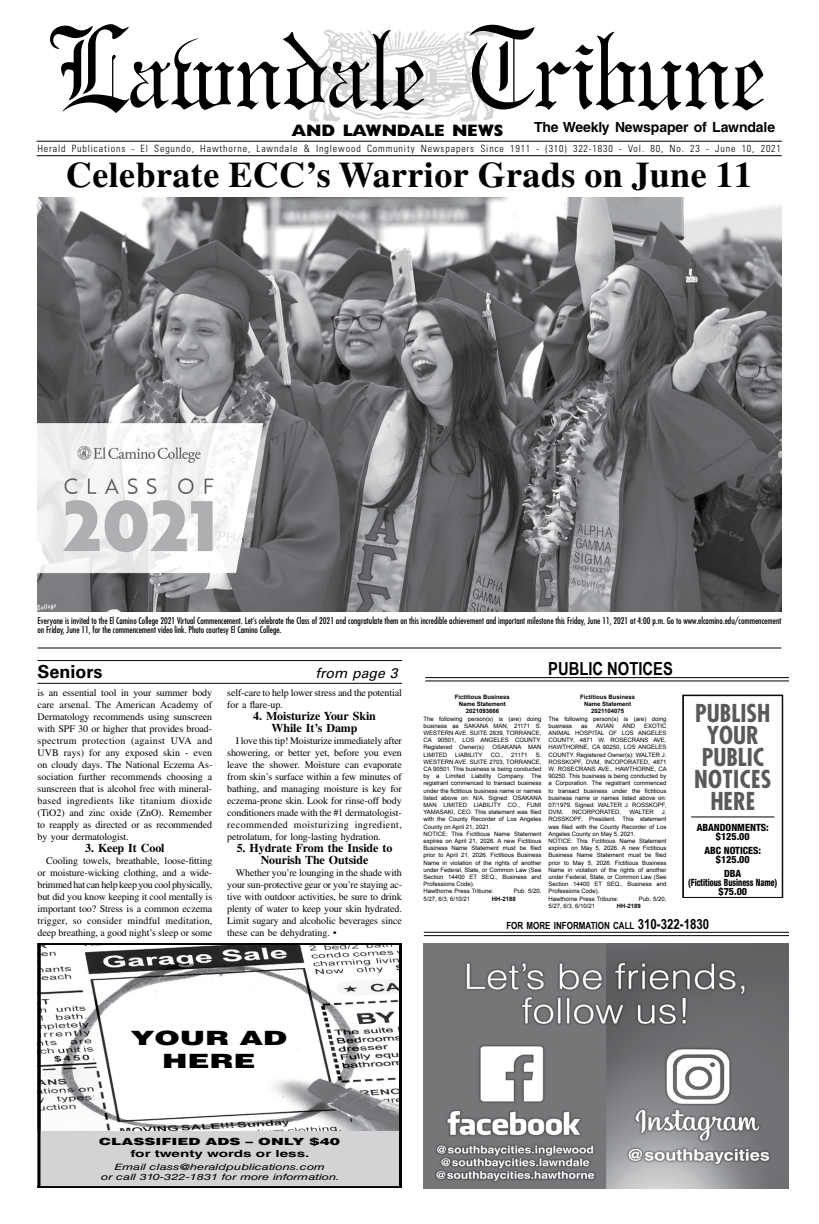
<style>
.page{position:relative;width:819px;height:1224px;background:#fff}
.page>*{position:absolute;margin:0;border:0;box-sizing:border-box;transform-origin:0 0}
.t1{font:109.1px "Gregorian";letter-spacing:-.01em;color:#000}
.t2{font:700 36px "Times LT Std";letter-spacing:.01em;color:#000}
.t3{font:700 condensed 24px/22px "Futura Std";color:#58595b;text-align:center}
.t4{font:900 19.7px/23.6px "Helvetica LT Std";color:#000;text-align:center;scale:1.56 1}
.t5{font:700 18px "Arial Narrow";color:#000}
.t6{font:700 18px "Univers LT Std";color:#000}
.t7{font:800 16.6px "Gill Sans";letter-spacing:-.01em;color:#000}
.t8{font:700 14px "Helvetica LT Std";letter-spacing:-.01em;color:#000}
.t9{font:italic 14px "Univers LT Std";color:#000}
.t10{font:700 12px/12px "Times LT Std";letter-spacing:-.01em;color:#000;text-align:center}
.t11{font:10px/12px "Times LT Std";letter-spacing:-.01em;color:#000;text-align:justify}
.t12{font:300 condensed 10px "Univers LT Std";letter-spacing:.085em;color:#000}
.t13{font:800 condensed 10px/9px "Helvetica Neue LT Std";color:#000;text-align:center}
.t14{font:700 9.8px "Arial Narrow";color:#000}
.t15{font:900 9.8px "Helvetica LT Std";color:#000;scale:1.56 1}
.t16{font:700 9.8px "Helvetica LT Std";color:#000;scale:1.56 1}
.t17{font:condensed 9px/9.5px "Futura Std";color:#000}
.t18{font:italic 8.8px/10.5px "Helvetica LT Std";color:#000;text-align:center;scale:1.47 1}
.t19{font:6px/7.2px "Arial";color:#000}
.t20{font:700 6px/7.2px "Arial";color:#000;text-align:center}
.s1{font-size:14px}
</style>
<div class="page">
<svg style="left:691px;top:816px;width:84px;height:2px"></svg>
<hr style="left:691px;top:816px;width:83px;height:1px;background:#000">
<div style="left:682px;top:695px;width:101px;height:203px;border:1px solid #000"></div>
<hr style="left:425px;top:677px;width:363px;height:1px;background:#000">
<hr style="left:425px;top:681px;width:363px;height:1px;background:#000">
<hr style="left:424px;top:932px;width:364px;height:1px;background:#000">
<hr style="left:424px;top:935px;width:364px;height:1px;background:#000">
<hr style="left:37px;top:660px;width:365px;height:1px;background:#000">
<hr style="left:37px;top:683px;width:365px;height:1px;background:#000">
<img style="left:424px;top:943px;width:364px;height:245px">
<img style="left:41px;top:946px;width:358px;height:185px">
<div style="left:38px;top:1131px;width:364px;height:55px;background:#d1d3d4"></div>
<div style="left:38px;top:943px;width:364px;height:245px;border:2px solid #000"></div>
<img style="left:37px;top:197px;width:745px;height:415px">
<hr style="left:37px;top:648px;width:744px;height:1px;background:#000">
<img style="left:308px;top:29px;width:187px;height:93px">
<hr style="left:37px;top:141px;width:745px;height:1px;background:#000">
<hr style="left:37px;top:155px;width:745px;height:1px;background:#000">
<h1 class="t1" style="left:50px;top:9px;width:719px">Lawndale Tribune</h1>
<h3 class="t7" style="left:291px;top:120px;width:213px">AND LAWNDALE NEWS</h3>
<h3 class="t12" style="left:37px;top:143px;width:745px">Herald Publications - El Segundo, Hawthorne, Lawndale &amp; Inglewood Community Newspapers Since 1911 - (310) 322-1830 - Vol. 80, No. 23 - June 10, 2021</h3>
<h3 class="t8" style="left:534px;top:118px;width:243px">The Weekly Newspaper of Lawndale</h3>
<h2 class="t2" style="left:66px;top:153px;width:688px">Celebrate ECC’s Warrior Grads on June 11</h2>
<p class="t17" style="left:37px;top:616px;width:746px">Everyone is invited to the El Camino College 2021 Virtual Commencement. Let’s celebrate the Class of 2021 and congratulate them on this incredible achievement and important milestone this Friday, June 11, 2021 at 4:00 p.m. Go to www.elcamino.edu/commencement on Friday, June 11, for the commencement video link. Photo courtesy El Camino College.</p>
<h3 class="t6" style="left:37px;top:661px;width:67px">Seniors</h3>
<h3 class="t9" style="left:315px;top:665px;width:84px">from page 3</h3>
<p class="t11" style="left:38px;top:686px;width:176px">is an essential tool in your summer body care arsenal. The American Academy of Dermatology recommends using sunscreen with SPF 30 or higher that provides broad&shy;spectrum protection (against UVA and UVB rays) for any exposed skin - even on cloudy days. The National Eczema As&shy;sociation further recommends choosing a sunscreen that is alcohol free with mineral&shy;based ingredients like titanium dioxide (TiO2) and zinc oxide (ZnO). Remember to reapply as directed or as recommended by your dermatologist.</p>
<h3 class="t10" style="left:85px;top:842px;width:81px">3. Keep It Cool</h3>
<p class="t11" style="left:38px;top:854px;width:176px;text-indent:9px">Cooling towels, breathable, loose-fitting or moisture-wicking clothing, and a wide&shy;brimmed hat can help keep you cool physically, but did you know keeping it cool mentally is important too? Stress is a common eczema trigger, so consider mindful meditation, deep breathing, a good night’s sleep or some</p>
<h3 class="t11" style="left:227px;top:686px;width:176px">self-care to help lower stress and the potential for a flare-up.</h3>
<h3 class="t10" style="left:253px;top:710px;width:124px">4. Moisturize Your Skin<br>While It’s Damp</h3>
<p class="t11" style="left:227px;top:734px;width:176px;text-indent:9px">I love this tip! Moisturize immediately after showering, or better yet, before you even leave the shower. Moisture can evaporate from skin’s surface within a few minutes of bathing, and managing moisture is key for eczema-prone skin. Look for rinse-off body conditioners made with the #1 dermatologist&shy;recommended moisturizing ingredient, petrolatum, for long-lasting hydration.</p>
<h3 class="t10" style="left:237px;top:842px;width:157px">5. Hydrate From the Inside to<br>Nourish The Outside</h3>
<p class="t11" style="left:227px;top:866px;width:176px;text-indent:9px">Whether you’re lounging in the shade with your sun-protective gear or you’re staying ac&shy;tive with outdoor activities, be sure to drink plenty of water to keep your skin hydrated.<br>Limit sugary and alcoholic beverages since these can be dehydrating. •</p>
<h3 class="t5" style="left:548px;top:655px;width:126px">PUBLIC NOTICES</h3>
<p class="t20" style="left:455px;top:693px;width:57px">Fictitious Business<br>Name Statement<br>2021093666</p>
<p class="t19" style="left:423px;top:715px;width:120px;text-align:justify">The following person(s) is (are) doing business as SAKANA MAN, 21171 S.<br>WESTERN AVE. SUITE 2839, TORRANCE, CA 90501, LOS ANGELES COUNTY.<br>Registered Owner(s): OSAKANA MAN LIMITED</p>
<p class="t20" style="left:580px;top:693px;width:57px">Fictitious Business<br>Name Statement<br>2021104075</p>
<p class="t19" style="left:549px;top:715px;width:119px">The following person(s) is (are) doing business</p>
<p class="t19" style="left:581px;top:722px;width:8px">as</p>
<p class="t19" style="left:596px;top:722px;width:19px">AVIAN</p>
<p class="t19" style="left:623px;top:722px;width:14px">AND</p>
<p class="t19" style="left:549px;top:722px;width:120px;text-align:justify;text-indent:96px">EXOTIC ANIMAL HOSPITAL OF LOS ANGELES COUNTY, 4871 W. ROSECRANS AVE, HAWTHORNE, CA 90250, LOS ANGELES COUNTY. Registered Owner(s): WALTER J.<br>ROSSKOPF, DVM, INCOPORATED, 4871<br>W. ROSECRANS AVE., HAWTHORNE, CA 90250. This business is being conducted by a Corporation. The registrant commenced to transact business under the fictitious business name or names listed above on:<br>07/1979. Signed: WALTER J. ROSSKOPF, DVM,</p>
<p class="t19" style="left:455px;top:751px;width:29px">LIABILITY</p>
<p class="t19" style="left:491px;top:751px;width:14px">CO.,</p>
<p class="t19" style="left:511px;top:751px;width:18px">21171</p>
<p class="t19" style="left:423px;top:751px;width:120px;text-indent:112px">S.<br>WESTERN AVE. SUITE 2703, TORRANCE, CA 90501. This business is being conducted by a Limited Liability Company. The registrant commenced to transact business under the fictitious business name or names listed above on: N/A. Signed: OSAKANA MAN LIMITED LIABILITY CO., FUMI YAMASAKI, CEO. This statement was filed with the County Recorder of Los Angeles County on April 21, 2021.<br>NOTICE: This Fictitious Name Statement expires on April 21, 2026. A new Fictitious Business Name Statement must be filed prior to April 21, 2026. Fictitious Business Name in violation of the rights of another under Federal, State, or Common Law (See Section 14400 ET SEQ., Business and Professions Code).<br>Hawthorne Press Tribune:</p>
<p class="t19" style="left:572px;top:809px;width:51px">INCORPORATED,</p>
<p class="t19" style="left:629px;top:809px;width:26px">WALTER</p>
<p class="t19" style="left:549px;top:809px;width:120px;text-indent:113px">J.<br>ROSSKOPF, President. This statement was filed with the County Recorder of Los Angeles County on May 5, 2021.<br>NOTICE: This Fictitious Name Statement expires on May 5, 2026. A new Fictitious Business Name Statement must be filed prior to May 5, 2026. Fictitious Business Name in violation of the rights of another under Federal, State, or Common Law (See Section 14400 ET SEQ., Business and Professions Code).<br>Hawthorne Press Tribune:</p>
<p class="t19" style="left:514px;top:888px;width:29px">Pub. 5/20,</p>
<p class="t19" style="left:423px;top:895px;width:48px">5/27, 6/3, 6/10/21</p>
<p class="t20" style="left:492px;top:895px;width:26px">HH-2188</p>
<p class="t19" style="left:639px;top:895px;width:29px">Pub. 5/20,</p>
<p class="t19" style="left:549px;top:902px;width:48px">5/27, 6/3, 6/10/21</p>
<p class="t20" style="left:617px;top:902px;width:26px">HH-2189</p>
<h3 class="t3" style="left:694px;top:702px;width:79px">PUBLISH<br>YOUR<br>PUBLIC<br>NOTICES<br>HERE</h3>
<h3 class="t13" style="left:697px;top:823px;width:74px">ABANDONMENTS: $125.00</h3>
<h3 class="t13" style="left:704px;top:846px;width:58px">ABC NOTICES: $125.00</h3>
<h3 class="t13" style="left:688px;top:869px;width:90px">DBA<br>(Fictitious Business Name) $75.00</h3>
<h3 class="t14" style="left:506px;top:919px;width:204px">FOR MORE INFORMATION CALL <span class="s1">310-322-1830</span></h3>
<h3 class="t4" style="left:131px;top:1025px;width:102px">YOUR AD<br>HERE</h3>
<h3 class="t15" style="left:99px;top:1136px;width:156px">CLASSIFIED ADS – ONLY $40</h3>
<h3 class="t16" style="left:131px;top:1148px;width:116px">for twenty words or less.</h3>
<h3 class="t18" style="left:101px;top:1161px;width:164px">Email class@heraldpublications.com<br>or call 310-322-1831 for more information.</h3>
</div>
